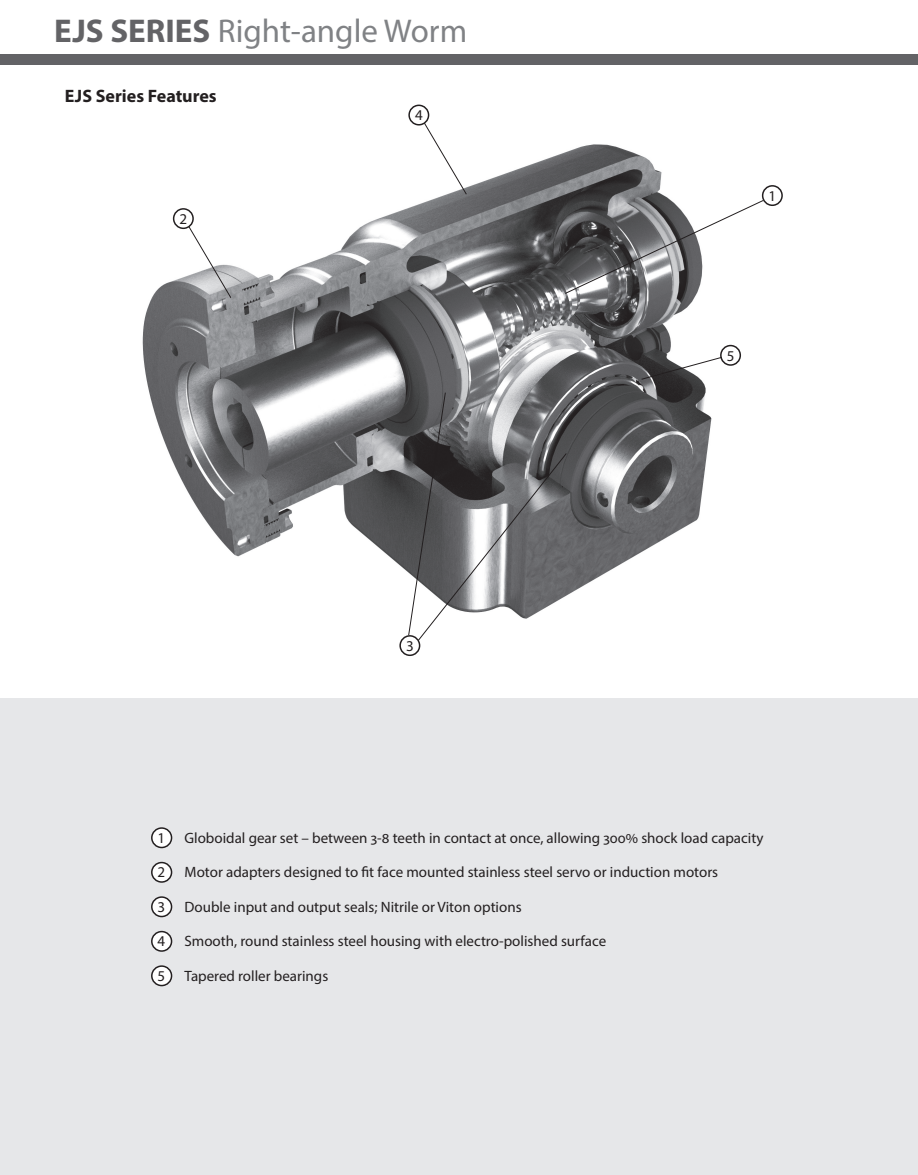
<style>
.page{position:relative;width:918px;height:1175px;background:#fff}
.page>*{position:absolute;margin:0;border:0;box-sizing:border-box;transform-origin:0 0}
.t1{font:33px "Myriad Pro";color:#808285}
.t2{font:700 18px "Myriad Pro";color:#231f20}
.t3{font:15px "Myriad Pro";color:#231f20}
.s1{font-weight:700;color:#636366}
</style>
<div class="page">
<div style="left:0;top:54px;width:918px;height:11px;background:#636366"></div>
<div style="left:0;top:698px;width:918px;height:476px;background:#e6e7e9"></div>
<img style="left:142px;top:144px;width:570px;height:451px">
<div style="left:399px;top:635px;width:21px;height:21px;border:2px solid #231f20;border-radius:50%"></div>
<div style="left:408px;top:105px;width:21px;height:20px;border:2px solid #231f20;border-radius:50%"></div>
<div style="left:762px;top:185px;width:21px;height:21px;border:2px solid #231f20;border-radius:50%"></div>
<div style="left:720px;top:345px;width:21px;height:21px;border:2px solid #231f20;border-radius:50%"></div>
<svg style="left:564px;top:199px;width:200px;height:95px"></svg>
<svg style="left:641px;top:356px;width:82px;height:24px"></svg>
<svg style="left:408px;top:392px;width:159px;height:249px"></svg>
<svg style="left:423px;top:122px;width:44px;height:73px"></svg>
<div style="left:174px;top:209px;width:19px;height:19px;background:#fff;border-radius:50%"></div>
<div style="left:173px;top:208px;width:21px;height:21px;border:2px solid #231f20;border-radius:50%"></div>
<svg style="left:188px;top:226px;width:44px;height:73px"></svg>
<div style="left:152px;top:862px;width:20px;height:20px;background:#fff;border-radius:50%"></div>
<div style="left:151px;top:861px;width:21px;height:21px;border:2px solid #231f20;border-radius:50%"></div>
<div style="left:152px;top:897px;width:20px;height:19px;background:#fff;border-radius:50%"></div>
<div style="left:151px;top:896px;width:21px;height:21px;border:2px solid #231f20;border-radius:50%"></div>
<div style="left:152px;top:931px;width:20px;height:20px;background:#fff;border-radius:50%"></div>
<div style="left:151px;top:930px;width:21px;height:21px;border:2px solid #231f20;border-radius:50%"></div>
<div style="left:152px;top:966px;width:20px;height:19px;background:#fff;border-radius:50%"></div>
<div style="left:151px;top:965px;width:21px;height:21px;border:2px solid #231f20;border-radius:50%"></div>
<div style="left:152px;top:828px;width:20px;height:19px;background:#fff;border-radius:50%"></div>
<div style="left:151px;top:827px;width:21px;height:21px;border:2px solid #231f20;border-radius:50%"></div>
<h1 class="t1" style="left:54px;top:11px;width:415px"><span class="s1">EJS SERIES</span> Right-angle Worm</h1>
<p class="t2" style="left:65px;top:84px;width:153px">EJS Series Features</p>
<p class="t3" style="left:180px;top:209px;width:9px">2</p>
<p class="t3" style="left:415px;top:106px;width:9px">4</p>
<p class="t3" style="left:406px;top:636px;width:9px">3</p>
<p class="t3" style="left:769px;top:186px;width:9px">1</p>
<p class="t3" style="left:727px;top:346px;width:9px">5</p>
<p class="t3" style="left:158px;top:828px;width:9px">1</p>
<p class="t3" style="left:185px;top:828px;width:581px">Globoidal gear set – between 3-8 teeth in contact at once, allowing 300% shock load capacity</p>
<p class="t3" style="left:158px;top:862px;width:9px">2</p>
<p class="t3" style="left:185px;top:862px;width:535px">Motor adapters designed to fit face mounted stainless steel servo or induction motors</p>
<p class="t3" style="left:158px;top:897px;width:9px">3</p>
<p class="t3" style="left:185px;top:897px;width:339px">Double input and output seals; Nitrile or Viton options</p>
<p class="t3" style="left:158px;top:931px;width:9px">4</p>
<p class="t3" style="left:185px;top:931px;width:423px">Smooth, round stainless steel housing with electro-polished surface</p>
<p class="t3" style="left:158px;top:966px;width:9px">5</p>
<p class="t3" style="left:185px;top:966px;width:145px">Tapered roller bearings</p>
</div>
